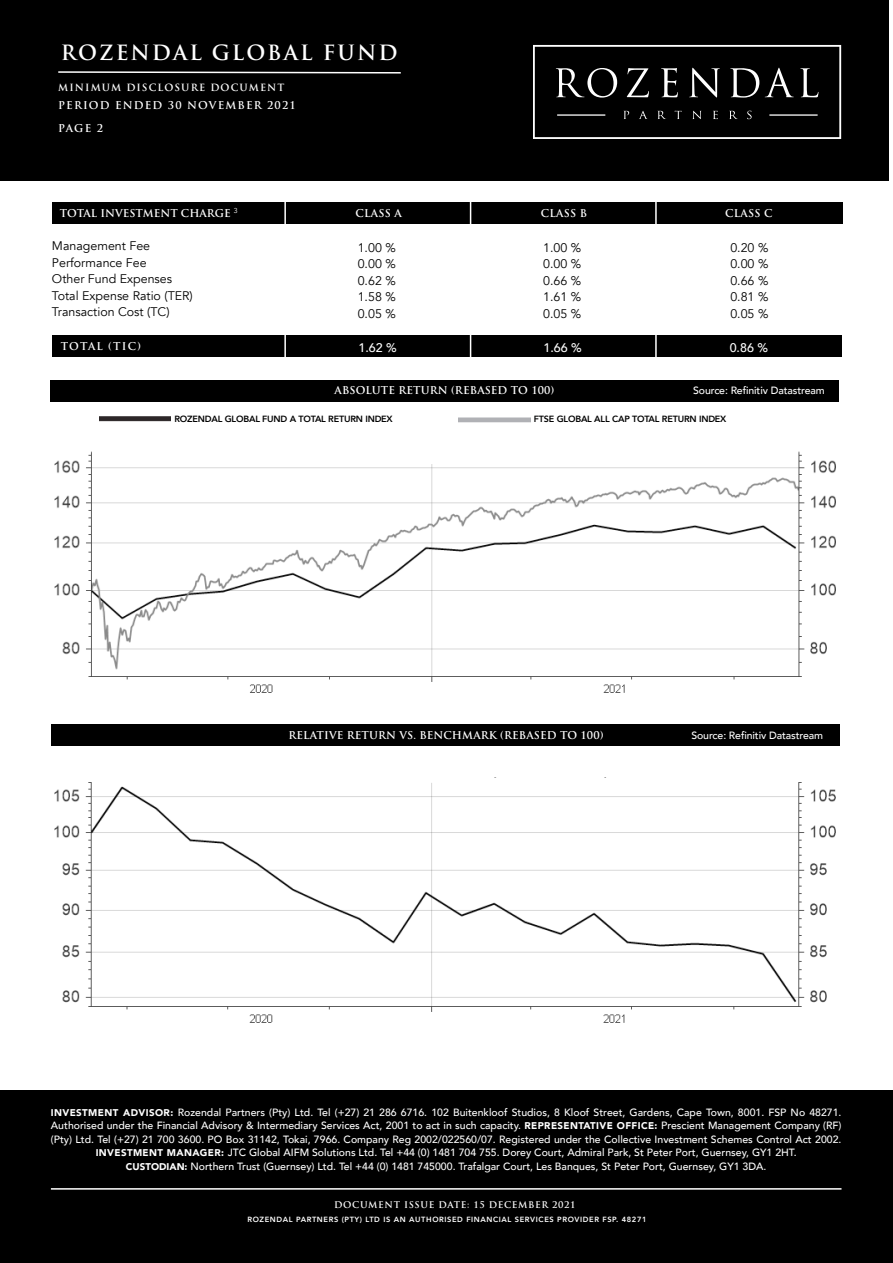
<style>
.page{position:relative;width:893px;height:1263px;background:#fff}
.page>*{position:absolute;margin:0;border:0;box-sizing:border-box;transform-origin:0 0}
.t1{font:700 20.55px "Trajan Pro";letter-spacing:.095em;color:#fff}
.t2{font:12.45px/16.5px "Avenir";color:#000;text-align:justify}
.t3{font:500 12.45px "Avenir";color:#fff}
.t4{font:500 10.5px/13.5px "Avenir";color:#fff;text-align:center}
.t5{font:700 10.5px "Trajan Pro";letter-spacing:.01em;color:#fff}
.t6{font:700 10.5px "Trajan Pro";letter-spacing:.11em;color:#fff}
.t7{font:700 10.5px "Trajan Pro";letter-spacing:.1em;color:#fff}
.t8{font:700 9.75px "Trajan Pro";letter-spacing:.11em;color:#fff}
.t9{font:800 9px "Avenir";letter-spacing:-.02em;color:#000}
.t10{font:700 9px "Trajan Pro";letter-spacing:.07em;color:#fff}
.t11{font:800 7.5px "Avenir";letter-spacing:.08em;color:#fff}
.s1{font-weight:900;font-size:9.75px}
</style>
<div class="page">
<div style="left:0;top:0;width:889px;height:181px;background:#000"></div>
<svg style="left:533px;top:45px;width:308px;height:94px"></svg>
<svg style="left:58px;top:71px;width:343px;height:3px"></svg>
<div style="left:0;top:1090px;width:893px;height:173px;background:#000"></div>
<hr style="left:51px;top:1188px;width:790px;height:1px;background:#fff">
<div style="left:52px;top:725px;width:788px;height:21px;background:#000"></div>
<div style="left:50px;top:380px;width:789px;height:21px;background:#000"></div>
<img style="left:54px;top:451px;width:782px;height:242px">
<img style="left:99px;top:416px;width:72px;height:6px">
<img style="left:54px;top:782px;width:782px;height:241px">
<div style="left:52px;top:202px;width:790px;height:21px;background:#000"></div>
<hr style="left:284px;top:196px;width:2px;height:33px;background:#fff">
<hr style="left:470px;top:196px;width:1px;height:33px;background:#fff">
<hr style="left:655px;top:195px;width:2px;height:33px;background:#fff">
<div style="left:52px;top:336px;width:790px;height:21px;background:#000"></div>
<hr style="left:284px;top:331px;width:2px;height:33px;background:#fff">
<hr style="left:470px;top:331px;width:1px;height:33px;background:#fff">
<hr style="left:655px;top:332px;width:2px;height:33px;background:#fff">
<h1 class="t1" style="left:61px;top:40px;width:338px">ROZENDAL GLOBAL FUND</h1>
<p class="t8" style="left:58px;top:82px;width:228px">MINIMUM DISCLOSURE DOCUMENT</p>
<p class="t6" style="left:58px;top:99px;width:239px">PERIOD ENDED 30 NOVEMBER 2021</p>
<p class="t5" style="left:58px;top:122px;width:46px">PAGE 2</p>
<p class="t5" style="left:60px;top:207px;width:179px">TOTAL INVESTMENT CHARGE <sup>3</sup></p>
<p class="t5" style="left:356px;top:206px;width:48px">CLASS A</p>
<p class="t5" style="left:541px;top:206px;width:48px">CLASS B</p>
<p class="t5" style="left:725px;top:206px;width:49px">CLASS C</p>
<p class="t2" style="left:52px;top:238px;width:142px;text-align:left">Management Fee<br>Performance Fee<br>Other Fund Expenses<br>Total Expense Ratio (TER)<br>Transaction Cost (TC)</p>
<p class="t7" style="left:61px;top:340px;width:82px">TOTAL (TIC)</p>
<p class="t2" style="left:358px;top:240px;width:40px">1.00 % 0.00 % 0.62 % 1.58 % 0.05 %</p>
<p class="t2" style="left:543px;top:239px;width:40px">1.00 % 0.00 % 0.66 % 1.61 % 0.05 %</p>
<p class="t2" style="left:730px;top:239px;width:40px">0.20 % 0.00 % 0.66 % 0.81 % 0.05 %</p>
<p class="t3" style="left:543px;top:337px;width:40px">1.66 %</p>
<p class="t3" style="left:730px;top:337px;width:40px">0.86 %</p>
<p class="t3" style="left:358px;top:337px;width:40px">1.62 %</p>
<p class="t5" style="left:335px;top:384px;width:221px">ABSOLUTE RETURN (REBASED TO 100)</p>
<p class="t4" style="left:693px;top:383px;width:133px">Source: Refinitiv Datastream</p>
<p class="t9" style="left:174px;top:412px;width:220px">ROZENDAL GLOBAL FUND A TOTAL RETURN INDEX</p>
<p class="t9" style="left:534px;top:412px;width:194px">FTSE GLOBAL ALL CAP TOTAL RETURN INDEX</p>
<p class="t5" style="left:288px;top:729px;width:317px">RELATIVE RETURN VS. BENCHMARK (REBASED TO 100)</p>
<p class="t4" style="left:691px;top:728px;width:133px">Source: Refinitiv Datastream</p>
<p class="t4" style="left:51px;top:1105px;width:792px"><span class="s1">INVESTMENT ADVISOR:</span> Rozendal Partners (Pty) Ltd. Tel (+27) 21 286 6716. 102 Buitenkloof Studios, 8 Kloof Street, Gardens, Cape Town, 8001. FSP No 48271.<br>Authorised under the Financial Advisory &amp; Intermediary Services Act, 2001 to act in such capacity. <span class="s1">REPRESENTATIVE OFFICE:</span> Prescient Management Company (RF) (Pty) Ltd. Tel (+27) 21 700 3600. PO Box 31142, Tokai, 7966. Company Reg 2002/022560/07. Registered under the Collective Investment Schemes Control Act 2002.<br><span class="s1">INVESTMENT MANAGER:</span> JTC Global AIFM Solutions Ltd. Tel +44 (0) 1481 704 755. Dorey Court, Admiral Park, St Peter Port, Guernsey, GY1 2HT.<br><span class="s1">CUSTODIAN:</span> Northern Trust (Guernsey) Ltd. Tel +44 (0) 1481 745000. Trafalgar Court, Les Banques, St Peter Port, Guernsey, GY1 3DA.</p>
<p class="t10" style="left:334px;top:1199px;width:243px">DOCUMENT ISSUE DATE: 15 DECEMBER 2021</p>
<p class="t11" style="left:247px;top:1213px;width:400px">ROZENDAL PARTNERS (PTY) LTD IS AN AUTHORISED FINANCIAL SERVICES PROVIDER FSP. 48271</p>
</div>
